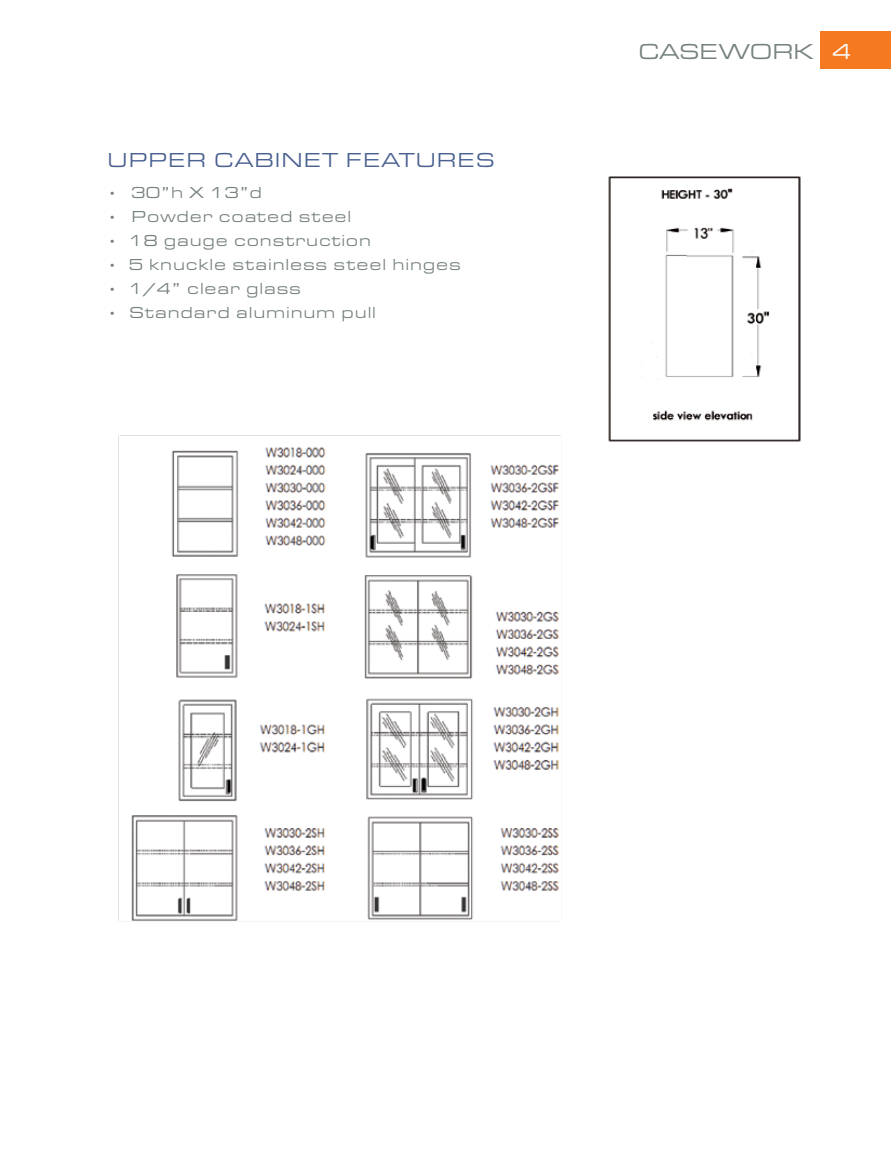
<style>
.page{position:relative;width:891px;height:1161px;background:#fff}
.page>*{position:absolute;margin:0;border:0;box-sizing:border-box;transform-origin:0 0}
.t1{font:22.5px "Eurostile Extended Roman DTC";color:#76827c}
.t2{font:21px "Eurostile Extended Roman DTC";letter-spacing:.05em;color:#4b6291}
.t3{font:16.5px "Eurostile Extended Roman DTC";letter-spacing:.05em;color:#76827c}
.s1{color:#fff}
</style>
<div class="page">
<img style="left:608px;top:176px;width:193px;height:266px">
<div style="left:821px;top:32px;width:70px;height:37px;background:#f47920"></div>
<img style="left:118px;top:435px;width:443px;height:486px">
<p class="t2" style="left:108px;top:149px;width:389px">UPPER CABINET FEATURES</p>
<p class="t3" style="left:108px;top:184px;width:156px">• 30”h X 13”d</p>
<p class="t3" style="left:108px;top:208px;width:245px">• Powder coated steel</p>
<p class="t3" style="left:108px;top:232px;width:265px">• 18 gauge construction</p>
<p class="t3" style="left:108px;top:256px;width:355px">• 5 knuckle stainless steel hinges</p>
<p class="t3" style="left:108px;top:280px;width:195px">• 1/4” clear glass</p>
<p class="t3" style="left:108px;top:304px;width:270px">• Standard aluminum pull</p>
<h1 class="t1" style="left:638px;top:39px;width:214px">CASEWORK <span class="s1">4</span></h1>
</div>
